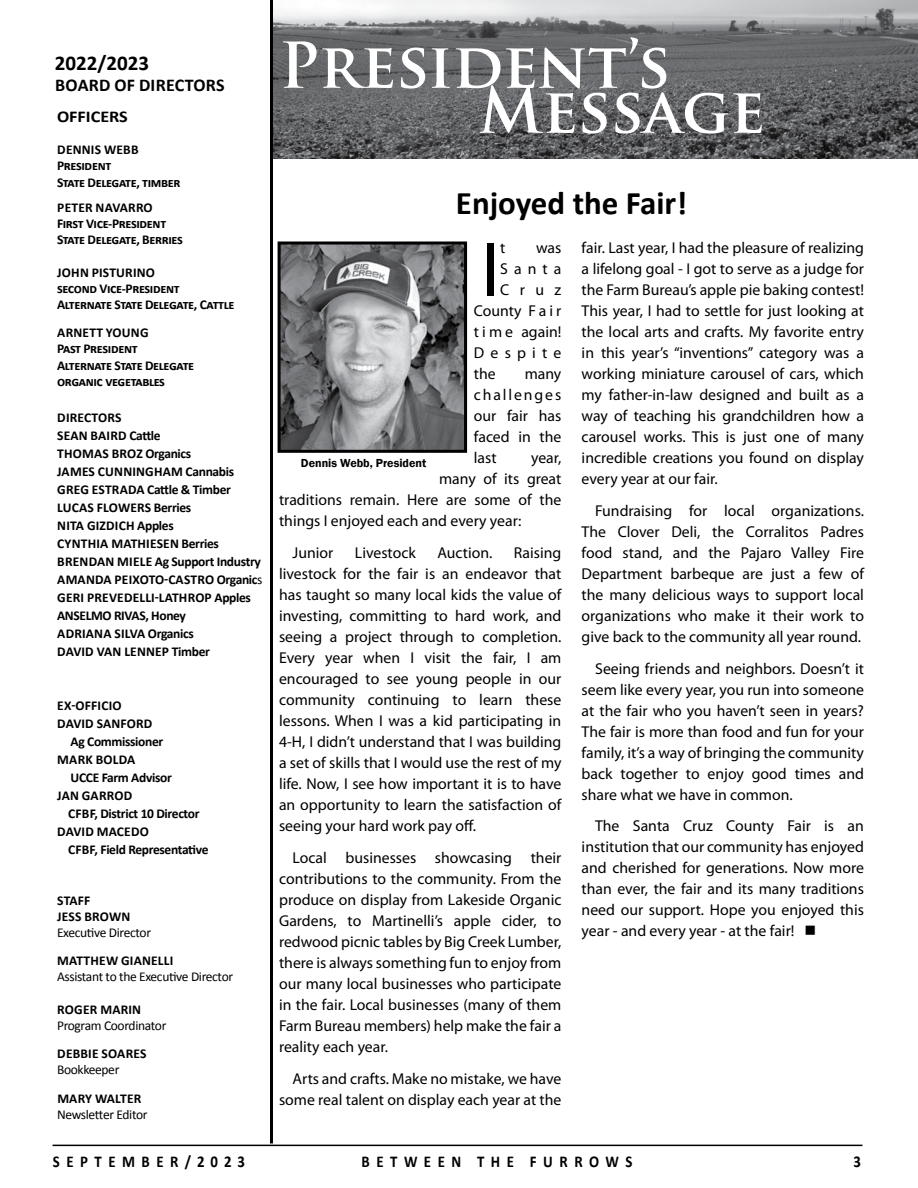
<style>
.page{position:relative;width:918px;height:1188px;background:#fff}
.page>*{position:absolute;margin:0;border:0;box-sizing:border-box;transform-origin:0 0}
.t1{font:78px "Myriad Pro";color:#000}
.t2{font:700 61.5px/45px "Trajan Pro";letter-spacing:-.005em;color:#fff}
.t3{font:700 33px "Calibri";color:#000}
.t4{font:700 21px "Calibri";color:#000}
.t5{font:700 18px "Calibri";letter-spacing:.015em;color:#000}
.t6{font:700 16.5px "Calibri";letter-spacing:.44em;color:#000;scale:.9 1}
.t7{font:700 16.5px "Calibri";letter-spacing:.44em;color:#000;scale:1.1 1}
.t8{font:15.75px/21px "Myriad Pro";color:#000;text-align:justify}
.t9{font:15.75px "Myriad Pro";letter-spacing:.395em;color:#000}
.t10{font:700 13.5px/16.2px "Calibri";letter-spacing:-.025em;color:#000}
.t11{font:700 13.5px/18px "Calibri";letter-spacing:.015em;color:#000}
.t12{font:700 13.5px/18px "Calibri";letter-spacing:.005em;color:#000}
.t13{font:13.5px "Calibri";letter-spacing:-.025em;color:#000}
.t14{font:600 12px "Franklin Gothic";color:#000}
.s1{font-weight:400}
</style>
<div class="page">
<hr style="left:53px;top:1145px;width:810px;height:1px;background:#000">
<hr style="left:270px;top:0;width:3px;height:1143px;background:#000">
<img style="left:273px;top:0;width:645px;height:158px">
<img style="left:282px;top:246px;width:181px;height:203px">
<div style="left:278px;top:242px;width:189px;height:211px;border:3px solid #000"></div>
<h3 class="t4" style="left:55px;top:49px;width:96px">2022/2023</h3>
<p class="t5" style="left:55px;top:74px;width:12px">BOA</p>
<p class="t5" style="left:89px;top:74px;width:136px">RD OF DIRECTORS</p>
<p class="t7" style="left:57px;top:106px;width:66px">OFFICERS</p>
<p class="t10" style="left:57px;top:142px;width:125px">DENNIS WEBB<br>PRESIDENT<br>STATE DELEGATE, TIMBER</p>
<p class="t10" style="left:57px;top:199px;width:127px">PETER NAVARRO<br>FIRST VICE-PRESIDENT<br>STATE DELEGATE, BERRIES</p>
<p class="t10" style="left:57px;top:264px;width:179px">JOH N PISTURINO<br>SECOND VICE-PRESIDENT<br>ALTERNATE STATE DELEGATE, CATTLE</p>
<p class="t10" style="left:57px;top:325px;width:139px">ARNETT YOUNG<br>PAST PRESIDENT<br>ALTERNATE STATE DELEGATE<br>ORGANIC VEGETABLES</p>
<p class="t11" style="left:57px;top:409px;width:178px">DIRECTORS<br>SEAN BAI RD CATTLE<br>THO MAS BROZ ORGANICS<br>JAMES CUNNINGHAM CANNABIS<br>GREG ESTRADA CATTLE &amp; TIMBER<br>LUCAS</p>
<p class="t11" style="left:57px;top:499px;width:136px;text-indent:40px">FLOWERS BERRIES<br>NITAGIZDICH</p>
<p class="t10" style="left:137px;top:518px;width:38px">APPLES</p>
<p class="t12" style="left:57px;top:535px;width:207px;text-indent:54px">MATHI ESEN BERRIES<br>BRENDAN MI ELE AG SUPPORT INDUSTRY<br>AMANDA PEIXOTO-CASTRO ORGANIC<span class="s1">s<br></span>GERI PREVEDELLI-LATHROP APPLES<br>ANSELMO RIVAS, HONEY<br>ADRIANA SI LVA ORGANICS<br>DAVID VAN LENNEP</p>
<p class="t10" style="left:57px;top:536px;width:39px">CYNTHIA</p>
<p class="t10" style="left:172px;top:644px;width:40px">TIMBER</p>
<p class="t10" style="left:57px;top:698px;width:59px">EX-OFFICIO</p>
<p class="t10" style="left:57px;top:716px;width:95px">DAVID SANFORD</p>
<p class="t10" style="left:71px;top:734px;width:94px">AG COMMISSIONER</p>
<p class="t10" style="left:57px;top:752px;width:71px">MARK BOLDA</p>
<p class="t10" style="left:71px;top:770px;width:103px">UCCE FARM ADVISOR</p>
<p class="t10" style="left:57px;top:788px;width:67px">JAN GARROD</p>
<p class="t10" style="left:68px;top:806px;width:133px">CFBF, DISTRICT 10 DIRECTOR</p>
<p class="t10" style="left:57px;top:824px;width:50px">DAVID MAC</p>
<p class="t10" style="left:68px;top:823px;width:142px;line-height:18px;text-indent:56px">EDO<br>CFBF, FIELD REPRESENTATIVE</p>
<p class="t11" style="left:57px;top:892px;width:75px;line-height:16.2px">STAFF<br>JESS BROWN</p>
<p class="t13" style="left:57px;top:924px;width:96px">Executive Director</p>
<p class="t11" style="left:57px;top:952px;width:116px">MATTHEW GIANELLI</p>
<p class="t13" style="left:57px;top:968px;width:178px">Assistant to the Executive Director</p>
<p class="t10" style="left:57px;top:1001px;width:85px">ROGER MARIN</p>
<p class="t13" style="left:57px;top:1017px;width:111px">Program Coordinator</p>
<p class="t11" style="left:57px;top:1045px;width:90px">DEBBIE SOARES</p>
<p class="t13" style="left:57px;top:1061px;width:64px">Bookkeeper</p>
<p class="t10" style="left:57px;top:1090px;width:86px">MARY WALTER</p>
<p class="t13" style="left:57px;top:1106px;width:92px">Newsletter Editor</p>
<h2 class="t2" style="left:479px;top:44px;width:288px;text-indent:-200px">President’s<br>Message</h2>
<h3 class="t3" style="left:456px;top:182px;width:233px">ENJOYED THE FAIR!</h3>
<h1 class="t1" style="left:481px;top:221px;width:20px">I</h1>
<p class="t8" style="left:500px;top:237px;width:7px">t</p>
<p class="t8" style="left:536px;top:237px;width:27px">was</p>
<p class="t8" style="left:500px;top:258px;width:63px">Santa</p>
<p class="t8" style="left:500px;top:279px;width:63px">Cruz</p>
<p class="t8" style="left:474px;top:300px;width:89px">County F a i r</p>
<p class="t8" style="left:474px;top:321px;width:89px">t i m e again!</p>
<p class="t9" style="left:474px;top:343px;width:89px">Despite</p>
<p class="t8" style="left:474px;top:363px;width:23px">the</p>
<p class="t8" style="left:474px;top:363px;width:89px;text-indent:51px">many challenges our fair has faced in the last</p>
<p class="t8" style="left:531px;top:447px;width:32px">year,</p>
<p class="t8" style="left:439px;top:468px;width:124px">many of its great</p>
<p class="t8" style="left:279px;top:489px;width:284px">traditions remain. Here are some of the</p>
<p class="t8" style="left:279px;top:510px;width:244px">things I enjoyed each and every year:</p>
<p class="t8" style="left:293px;top:542px;width:42px">Junior</p>
<p class="t8" style="left:355px;top:542px;width:62px">Livestock</p>
<p class="t8" style="left:437px;top:542px;width:56px">Auction.</p>
<p class="t14" style="left:301px;top:455px;width:127px">Dennis Webb, President</p>
<p class="t8" style="left:279px;top:542px;width:284px;text-indent:235px">Raising livestock for the fair is an endeavor that has taught so many local kids the value of investing, committing to hard work, and seeing a project through to completion.<br>Every year when I visit the fair, I am encouraged to see young people in our community continuing to learn these lessons. When I was a kid participating in 4-H, I didn’t understand that I was building a set of skills that I would use the rest of my life. Now, I see how important it is to have an opportunity to learn the satisfaction of seeing your hard work pay off.</p>
<p class="t8" style="left:279px;top:847px;width:284px;text-indent:13px">Local businesses showcasing their contributions to the community. From the produce on display from Lakeside Organic Gardens, to Martinelli’s apple cider, to redwood picnic tables by Big Creek Lumber, there is always something fun to enjoy from our many local businesses who participate in the fair. Local businesses (many of them Farm Bureau members) help make the fair a reality each year.</p>
<p class="t8" style="left:279px;top:1068px;width:284px;text-align:right">Arts and crafts. Make no mistake, we have some real talent on display each year at the</p>
<p class="t8" style="left:582px;top:237px;width:284px">fair. Last year, I had the pleasure of realizing a lifelong goal - I got to serve as a judge for the Farm Bureau’s apple pie baking contest!<br>This year, I had to settle for just looking at the local arts and crafts. My favorite entry in this year’s “inventions” category was a working miniature carousel of cars, which my father-in-law designed and built as a way of teaching his grandchildren how a carousel works. This is just one of many incredible creations you found on display every year at our fair.</p>
<p class="t8" style="left:582px;top:500px;width:284px;text-indent:13px">Fundraising for local organizations.<br>The Clover Deli, the Corralitos Padres food stand, and the Pajaro Valley Fire Department barbeque are just a few of the many delicious ways to support local organizations who make it their work to give back to the community all year round.</p>
<p class="t8" style="left:582px;top:658px;width:284px;text-indent:13px">Seeing friends and neighbors. Doesn’t it seem like every year, you run into someone at the fair who you haven’t seen in years?<br>The fair is more than food and fun for your family, it’s a way of bringing the community back together to enjoy good times and share what we have in common.</p>
<p class="t8" style="left:582px;top:815px;width:284px;text-indent:13px">The Santa Cruz County Fair is an institution that our community has enjoyed and cherished for generations. Now more than ever, the fair and its many traditions need our support. Hope you enjoyed this year - and every year - at the fair! ■</p>
<p class="t6" style="left:53px;top:1151px;width:215px">SEPTEMBER/2023</p>
<p class="t6" style="left:362px;top:1151px;width:301px">B ETWEEN TH E FURRO WS</p>
<p class="t6" style="left:853px;top:1151px;width:10px">3</p>
</div>
